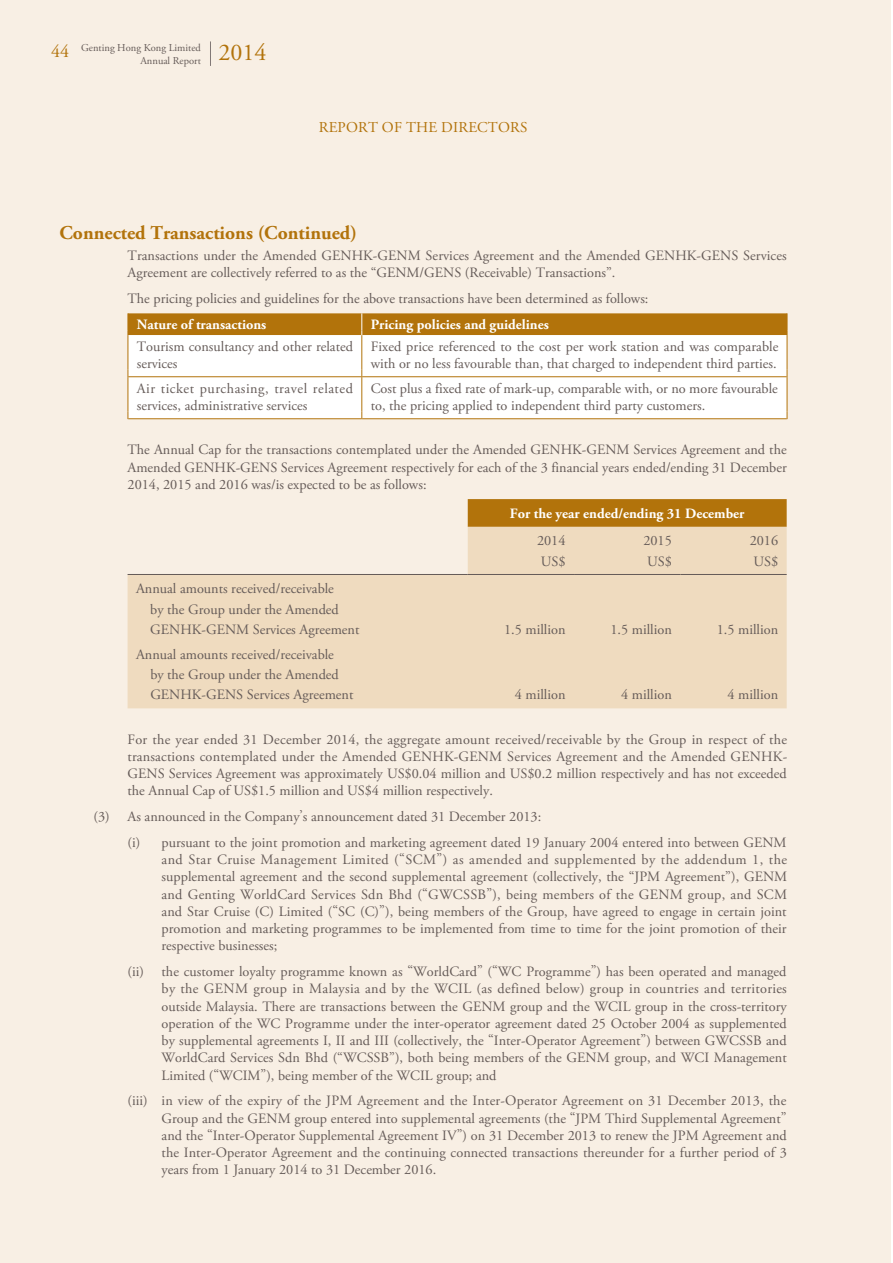
<style>
.page{position:relative;width:893px;height:1263px;background:#fff}
.page>*{position:absolute;margin:0;border:0;box-sizing:border-box;transform-origin:0 0}
.t1{font:24px "Adobe Garamond Pro";color:#b2730b}
._3__標題{font:700 19.5px "Adobe Garamond Pro";color:#b2730b}
.t2{font:18px "Adobe Garamond Pro";color:#b2730b}
.t3{font:15px "Adobe Garamond Pro";letter-spacing:.015em;color:#b2730b}
._1__內文{font:14.25px/17.2px "Adobe Garamond Pro";color:#655b58;text-align:justify}
._9__表內文{font:14.25px "Adobe Garamond Pro";color:#655b58}
._1__內文-2{font:14.25px/17.2px "Adobe Garamond Pro";letter-spacing:.02em;color:#655b58}
._1__內文-3{font:700 14.25px "Adobe Garamond Pro";color:#fff}
._9__表內文-2{font:700 14.25px "Adobe Garamond Pro";color:#fff}
.t4{font:10.5px "Adobe Garamond Pro";color:#655b58}
</style>
<div class="page">
<div style="left:0;top:0;width:891px;height:1263px;background:#f8efe4"></div>
<svg style="left:210px;top:41px;width:1px;height:25px"></svg>
<div style="left:129px;top:335px;width:658px;height:83px;background:#fff"></div>
<hr style="left:128px;top:335px;width:1px;height:35px;background:#b2730b">
<hr style="left:361px;top:335px;width:1px;height:35px;background:#b2730b">
<hr style="left:787px;top:335px;width:1px;height:35px;background:#b2730b">
<hr style="left:128px;top:377px;width:1px;height:35px;background:#b2730b">
<hr style="left:361px;top:377px;width:1px;height:35px;background:#b2730b">
<hr style="left:787px;top:377px;width:1px;height:35px;background:#b2730b">
<div style="left:128px;top:313px;width:660px;height:22px;background:#b2730b"></div>
<hr style="left:128px;top:376px;width:233px;height:1px;background:#b2730b">
<hr style="left:362px;top:376px;width:425px;height:1px;background:#b2730b">
<hr style="left:128px;top:418px;width:233px;height:1px;background:#b2730b">
<hr style="left:362px;top:418px;width:425px;height:1px;background:#b2730b">
<svg style="left:468px;top:499px;width:319px;height:28px;background:#b2740d"></svg>
<svg style="left:128px;top:527px;width:659px;height:181px;background:#f0ddc3"></svg>
<hr style="left:128px;top:574px;width:340px;height:1px;background:#655b58">
<hr style="left:468px;top:574px;width:106px;height:1px;background:#655b58">
<hr style="left:574px;top:574px;width:106px;height:1px;background:#655b58">
<hr style="left:680px;top:574px;width:107px;height:1px;background:#655b58">
<p class="t2" style="left:51px;top:41px;width:19px">44</p>
<p class="t4" style="left:81px;top:42px;width:121px">Genting Hong Kong Limited</p>
<p class="t4" style="left:140px;top:54px;width:62px">Annual Report</p>
<h1 class="t1" style="left:218px;top:38px;width:50px">2014</h1>
<p class="t3" style="left:319px;top:119px;width:210px">REPORT OF THE DIRECTORS</p>
<p class="_3__標題" style="left:60px;top:221px;width:299px">Connected Transactions (Continued)</p>
<p class="_1__內文" style="left:128px;top:247px;width:661px">Transactions under the Amended GENHK-GENM Services Agreement and the Amended GENHK-GENS Services<br>Agreement are collectively referred to as the “GENM/GENS (Receivable) Transactions”.</p>
<p class="_1__內文" style="left:128px;top:290px;width:522px">The pricing policies and guidelines for the above transactions have been determined as follows:</p>
<p class="_1__內文-3" style="left:137px;top:316px;width:131px">Nature of transactions</p>
<p class="_1__內文-3" style="left:371px;top:316px;width:180px">Pricing policies and guidelines</p>
<p class="_1__內文" style="left:137px;top:338px;width:218px">Tourism consultancy and other related services</p>
<p class="_1__內文" style="left:371px;top:338px;width:409px">Fixed price referenced to the cost per work station and was comparable with or no less favourable than, that charged to independent third parties.</p>
<p class="_1__內文-2" style="left:137px;top:380px;width:218px">Air ticket purchasing, travel related services, administrative services</p>
<p class="_1__內文" style="left:371px;top:380px;width:409px">Cost plus a fixed rate of mark-up, comparable with, or no more favourable to, the pricing applied to independent third party customers.</p>
<p class="_1__內文" style="left:128px;top:442px;width:661px">The Annual Cap for the transactions contemplated under the Amended GENHK-GENM Services Agreement and the Amended GENHK-GENS Services Agreement respectively for each of the 3 financial years ended/ending 31 December 2014, 2015 and 2016 was/is expected to be as follows:</p>
<p class="_9__表內文-2" style="left:510px;top:505px;width:236px">For the year ended/ending 31 December</p>
<p class="_9__表內文" style="left:537px;top:532px;width:30px">2014</p>
<p class="_9__表內文" style="left:643px;top:532px;width:30px">2015</p>
<p class="_9__表內文" style="left:750px;top:532px;width:30px">2016</p>
<p class="_9__表內文" style="left:541px;top:552px;width:26px">US$</p>
<p class="_9__表內文" style="left:647px;top:552px;width:26px">US$</p>
<p class="_9__表內文" style="left:753px;top:552px;width:26px">US$</p>
<p class="_9__表內文" style="left:136px;top:580px;width:199px">Annual amounts received/receivable</p>
<p class="_9__表內文" style="left:150px;top:600px;width:190px">by the Group under the Amended</p>
<p class="_9__表內文" style="left:150px;top:621px;width:211px">GENHK-GENM Services Agreement</p>
<p class="_9__表內文" style="left:504px;top:621px;width:63px">1.5 million</p>
<p class="_9__表內文" style="left:610px;top:621px;width:63px">1.5 million</p>
<p class="_9__表內文" style="left:717px;top:621px;width:63px">1.5 million</p>
<p class="_9__表內文" style="left:136px;top:645px;width:199px">Annual amounts received/receivable</p>
<p class="_9__表內文" style="left:150px;top:666px;width:190px">by the Group under the Amended</p>
<p class="_9__表內文" style="left:150px;top:686px;width:205px">GENHK-GENS Services Agreement</p>
<p class="_9__表內文" style="left:515px;top:686px;width:52px">4 million</p>
<p class="_9__表內文" style="left:621px;top:686px;width:52px">4 million</p>
<p class="_9__表內文" style="left:727px;top:686px;width:52px">4 million</p>
<p class="_1__內文" style="left:128px;top:731px;width:661px">For the year ended 31 December 2014, the aggregate amount received/receivable by the Group in respect of the transactions contemplated under the Amended GENHK-GENM Services Agreement and the Amended GENHK-GENS Services Agreement was approximately US$0.04 million and US$0.2 million respectively and has not exceeded the Annual Cap of US$1.5 million and US$4 million respectively.</p>
<p class="_1__內文" style="left:94px;top:808px;width:449px">(3) As announced in the Company’s announcement dated 31 December 2013:</p>
<p class="_1__內文" style="left:162px;top:834px;width:627px;text-indent:-34px">(i) pursuant to the joint promotion and marketing agreement dated 19 January 2004 entered into between GENM and Star Cruise Management Limited (“SCM”) as amended and supplemented by the addendum 1, the supplemental agreement and the second supplemental agreement (collectively, the “JPM Agreement”), GENM and Genting WorldCard Services Sdn Bhd (“GWCSSB”), being members of the GENM group, and SCM and Star Cruise (C) Limited (“SC (C)”), being members of the Group, have agreed to engage in certain joint promotion and marketing programmes to be implemented from time to time for the joint promotion of their respective businesses;</p>
<p class="_1__內文" style="left:162px;top:963px;width:627px;text-indent:-34px">(ii) the customer loyalty programme known as “WorldCard” (“WC Programme”) has been operated and managed by the GENM group in Malaysia and by the WCIL (as defined below) group in countries and territories outside Malaysia. There are transactions between the GENM group and the WCIL group in the cross-territory operation of the WC Programme under the inter-operator agreement dated 25 October 2004 as supplemented by supplemental agreements I, II and III (collectively, the “Inter-Operator Agreement”) between GWCSSB and WorldCard Services Sdn Bhd (“WCSSB”), both being members of the GENM group, and WCI Management Limited (“WCIM”), being member of the WCIL group; and</p>
<p class="_1__內文" style="left:162px;top:1093px;width:627px;text-indent:-34px">(iii) in view of the expiry of the JPM Agreement and the Inter-Operator Agreement on 31 December 2013, the Group and the GENM group entered into supplemental agreements (the “JPM Third Supplemental Agreement” and the “Inter-Operator Supplemental Agreement IV”) on 31 December 2013 to renew the JPM Agreement and the Inter-Operator Agreement and the continuing connected transactions thereunder for a further period of 3 years from 1 January 2014 to 31 December 2016.</p>
</div>
